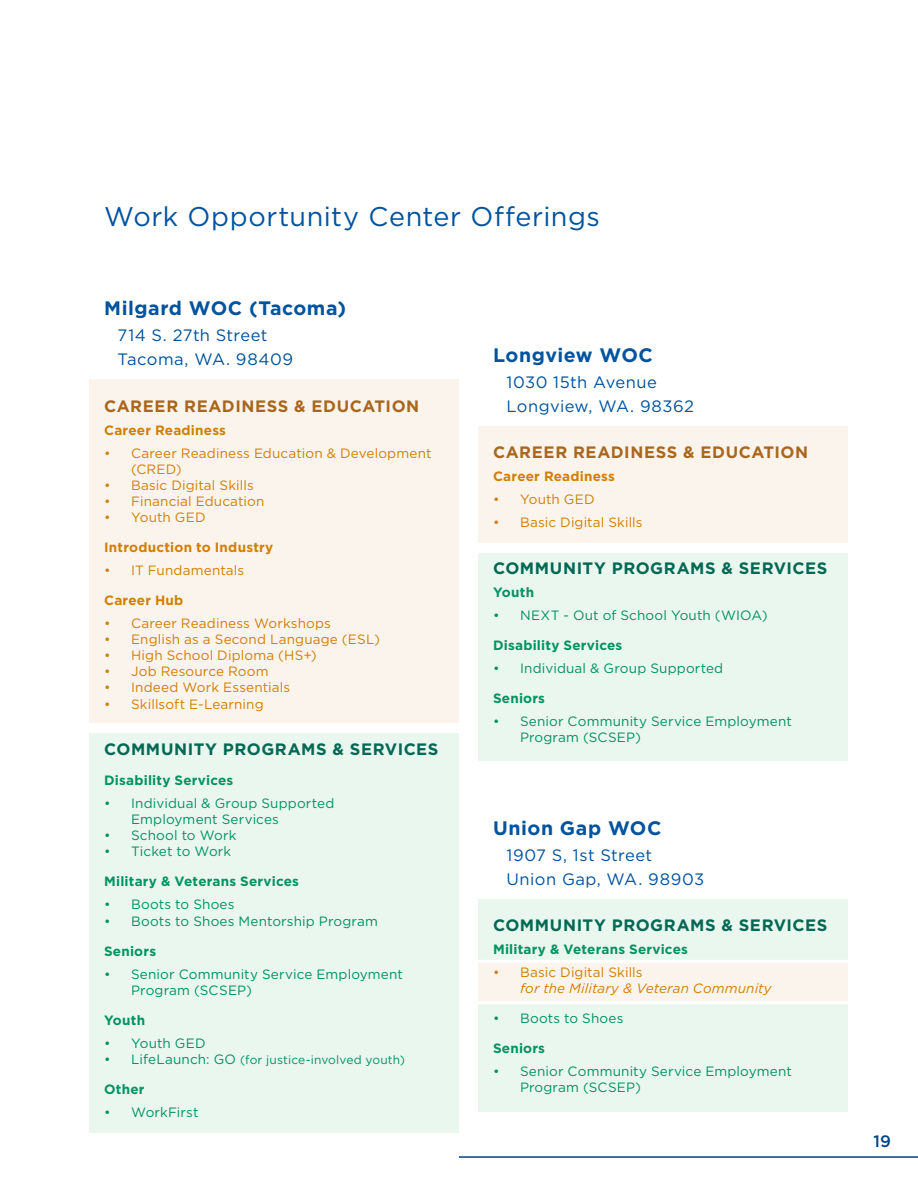
<style>
.page{position:relative;width:918px;height:1188px;background:#fff}
.page>*{position:absolute;margin:0;border:0;box-sizing:border-box;transform-origin:0 0}
.t1{font:27px "Gotham";letter-spacing:.02em;color:#00539f}
.t2{font:700 19.5px "Gotham";letter-spacing:.025em;color:#00539f}
.t3{font:16.5px/23.4px "Gotham";letter-spacing:.025em;color:#00539f}
.t4{font:700 16.5px "Gotham";letter-spacing:.035em;color:#006853}
.t5{font:700 16.5px "Gotham";letter-spacing:.035em;color:#a9671d}
.t6{font:500 16.5px "Gotham";color:#004487}
.t7{font:13.5px/16.2px "Gotham";letter-spacing:.01em;color:#00935f}
.t8{font:13.5px/16.2px "Gotham";letter-spacing:.01em;color:#d27e00}
.t9{font:700 13.5px "Gotham";letter-spacing:.015em;color:#00935f}
.t10{font:700 13.5px "Gotham";letter-spacing:.015em;color:#d27e00}
.t11{font:italic 13.5px "Gotham";letter-spacing:.01em;color:#d27e00}
.t12{font:12px "Gotham";letter-spacing:.01em;color:#00935f}
.s1{font-size:13.5px}
</style>
<div class="page">
<hr style="left:459px;top:1156px;width:459px;height:2px;background:#004487">
<div style="left:89px;top:379px;width:370px;height:344px;background:#fbf4ec"></div>
<div style="left:478px;top:426px;width:370px;height:117px;background:#fbf4ec"></div>
<div style="left:478px;top:900px;width:370px;height:212px;background:#e9f7ef"></div>
<div style="left:478px;top:554px;width:370px;height:207px;background:#e9f7ef"></div>
<div style="left:89px;top:733px;width:370px;height:400px;background:#e9f7ef"></div>
<svg style="left:478px;top:960px;width:370px;height:44px;background:#fbf5ee"></svg>
<h1 class="t1" style="left:104px;top:199px;width:497px">Work Opportunity Center Offerings</h1>
<h2 class="t2" style="left:104px;top:295px;width:244px">Milgard WOC (Tacoma)</h2>
<p class="t3" style="left:118px;top:324px;width:177px">714 S. 27th Street<br>Tacoma, WA. 98409</p>
<p class="t5" style="left:104px;top:395px;width:317px">CAREER READINESS &amp; EDUCATION</p>
<p class="t10" style="left:104px;top:421px;width:123px">Career Readiness</p>
<p class="t8" style="left:131px;top:444px;width:302px;text-indent:-27px">• Career Readiness Education &amp; Development (CRED)</p>
<p class="t8" style="left:104px;top:477px;width:151px">• Basic Digital Skills</p>
<p class="t8" style="left:104px;top:493px;width:162px">• Financial Education</p>
<p class="t8" style="left:104px;top:509px;width:103px">• Youth GED</p>
<p class="t10" style="left:104px;top:538px;width:171px">Introduction to Industry</p>
<p class="t8" style="left:104px;top:562px;width:142px">• IT Fundamentals</p>
<p class="t10" style="left:104px;top:591px;width:81px">Career Hub</p>
<p class="t8" style="left:104px;top:614px;width:228px">• Career Readiness Workshops</p>
<p class="t8" style="left:104px;top:631px;width:277px">• English as a Second Language (ESL)</p>
<p class="t8" style="left:104px;top:647px;width:214px">• High School Diploma (HS+)</p>
<p class="t8" style="left:104px;top:663px;width:166px">• Job Resource Room</p>
<p class="t8" style="left:104px;top:679px;width:187px">• Indeed Work Essentials</p>
<p class="t8" style="left:104px;top:695px;width:161px">• Skillsoft E-Learning</p>
<p class="t4" style="left:104px;top:738px;width:336px">COMMUNITY PROGRAMS &amp; SERVICES</p>
<p class="t9" style="left:104px;top:771px;width:131px">Disability Services</p>
<p class="t7" style="left:131px;top:794px;width:205px;text-indent:-27px">• Individual &amp; Group Supported<br>Employment Services</p>
<p class="t7" style="left:104px;top:827px;width:134px">• School to Work</p>
<p class="t7" style="left:104px;top:843px;width:129px">• Ticket to Work</p>
<p class="t9" style="left:104px;top:873px;width:196px">Military &amp; Veterans Services</p>
<p class="t7" style="left:104px;top:896px;width:132px">• Boots to Shoes</p>
<p class="t7" style="left:104px;top:912px;width:275px">• Boots to Shoes Mentorship Program</p>
<p class="t9" style="left:104px;top:942px;width:53px">Seniors</p>
<p class="t7" style="left:131px;top:965px;width:273px;text-indent:-27px">• Senior Community Service Employment<br>Program (SCSEP)</p>
<p class="t9" style="left:104px;top:1011px;width:43px">Youth</p>
<p class="t7" style="left:104px;top:1035px;width:103px">• Youth GED</p>
<p class="t12" style="left:104px;top:1052px;width:302px"><span class="s1">• LifeLaunch: GO</span> (for justice-involved youth)</p>
<p class="t9" style="left:104px;top:1081px;width:42px">Other</p>
<p class="t7" style="left:104px;top:1104px;width:96px">• WorkFirst</p>
<h2 class="t2" style="left:493px;top:342px;width:161px">Longview WOC</h2>
<p class="t3" style="left:507px;top:370px;width:189px">1030 15th Avenue<br>Longview, WA. 98362</p>
<p class="t5" style="left:493px;top:442px;width:317px">CAREER READINESS &amp; EDUCATION</p>
<p class="t10" style="left:493px;top:468px;width:123px">Career Readiness</p>
<p class="t8" style="left:493px;top:491px;width:103px">• Youth GED</p>
<p class="t8" style="left:493px;top:514px;width:151px">• Basic Digital Skills</p>
<p class="t4" style="left:493px;top:557px;width:336px">COMMUNITY PROGRAMS &amp; SERVICES</p>
<p class="t9" style="left:493px;top:583px;width:43px">Youth</p>
<p class="t7" style="left:493px;top:607px;width:276px">• NEXT - Out of School Youth (WIOA)</p>
<p class="t9" style="left:493px;top:636px;width:131px">Disability Services</p>
<p class="t7" style="left:493px;top:660px;width:232px">• Individual &amp; Group Supported</p>
<p class="t9" style="left:493px;top:689px;width:53px">Seniors</p>
<p class="t7" style="left:520px;top:713px;width:273px;text-indent:-27px">• Senior Community Service Employment<br>Program (SCSEP)</p>
<h2 class="t2" style="left:493px;top:815px;width:170px">Union Gap WOC</h2>
<p class="t3" style="left:507px;top:843px;width:199px">1907 S, 1st Street<br>Union Gap, WA. 98903</p>
<p class="t4" style="left:493px;top:915px;width:336px">COMMUNITY PROGRAMS &amp; SERVICES</p>
<p class="t9" style="left:493px;top:941px;width:196px">Military &amp; Veterans Services</p>
<p class="t8" style="left:493px;top:964px;width:151px">• Basic Digital Skills</p>
<p class="t11" style="left:520px;top:980px;width:253px">for the Military &amp; Veteran Community</p>
<p class="t7" style="left:493px;top:1010px;width:132px">• Boots to Shoes</p>
<p class="t9" style="left:493px;top:1040px;width:53px">Seniors</p>
<p class="t7" style="left:520px;top:1063px;width:273px;text-indent:-27px">• Senior Community Service Employment<br>Program (SCSEP)</p>
<p class="t6" style="left:874px;top:1131px;width:19px">19</p>
</div>
